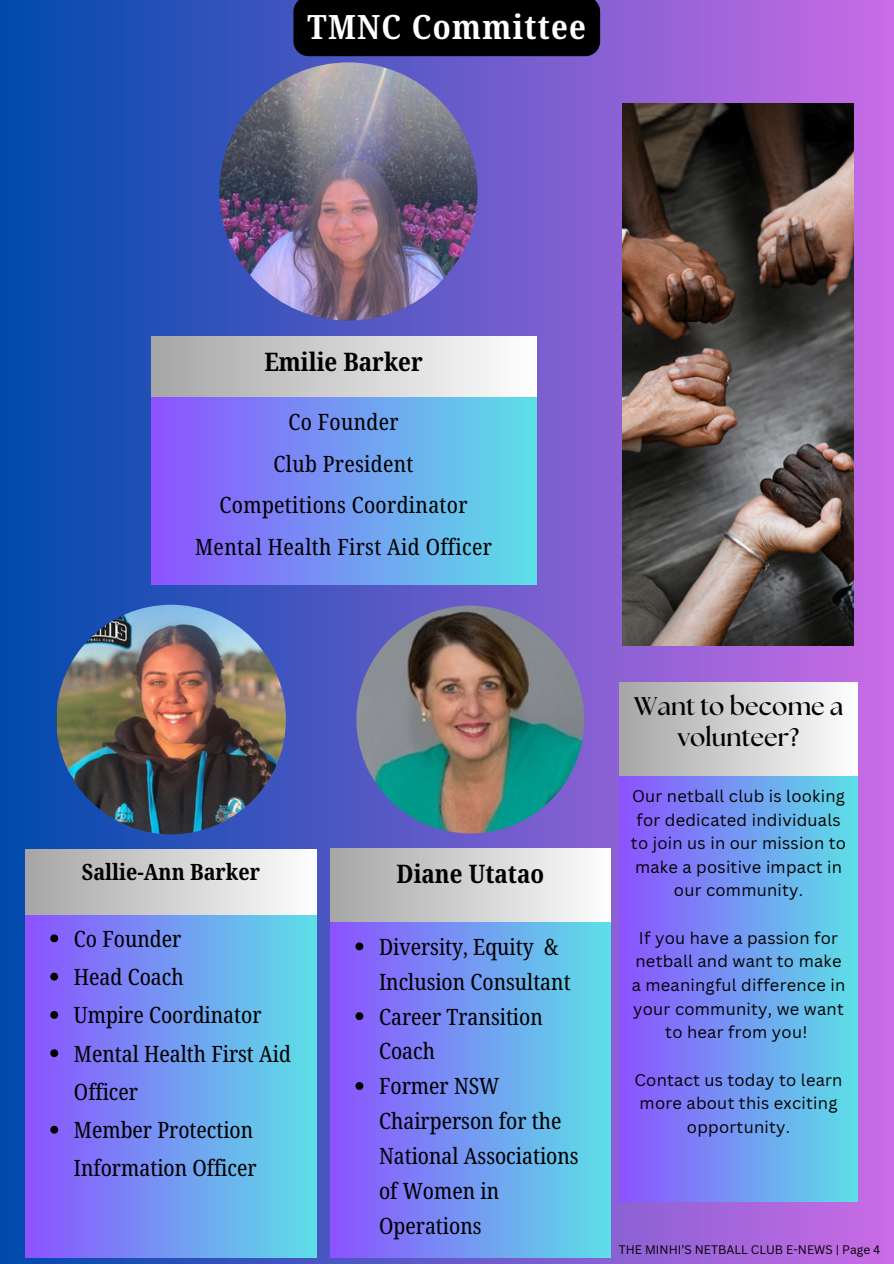
<style>
.page{position:relative;width:894px;height:1264px;background:#fff}
.page>*{position:absolute;margin:0;border:0;box-sizing:border-box;transform-origin:0 0}
.t1{font:700 33.45px "Noto Serif Ethiopic Condensed";letter-spacing:.04em;color:#fff}
.t2{font:700 25.5px "Noto Serif Ethiopic Condensed";color:#000}
.t3{font:700 25.5px/31.5px "The Seasons";color:#000;text-align:center}
.t4{font:22.5px/34.8px "Noto Serif Ethiopic Condensed";color:#000}
.t5{font:700 22.5px "Noto Serif Ethiopic Condensed";color:#000}
.t6{font:16.5px/23.7px "Canva Sans";letter-spacing:.015em;color:#000;text-align:center}
.t7{font:12px "Canva Sans";color:#000}
</style>
<div class="page">
<div style="left:0;top:0;width:893px;height:1263px;background:linear-gradient(to right,#004aad,#c96ce6)"></div>
<div style="left:151px;top:336px;width:385px;height:62px;background:linear-gradient(to right,#a6a6a6,#fefefe)"></div>
<div style="left:151px;top:398px;width:385px;height:186px;background:linear-gradient(to right,#8c52ff,#5ce0e6)"></div>
<div style="left:26px;top:849px;width:291px;height:66px;background:linear-gradient(to right,#a6a6a6,#fefefe)"></div>
<div style="left:26px;top:915px;width:291px;height:342px;background:linear-gradient(to right,#8c52ff,#5ce0e6)"></div>
<svg style="left:50px;top:934px;width:8px;height:8px"></svg>
<svg style="left:50px;top:972px;width:8px;height:8px"></svg>
<svg style="left:50px;top:1010px;width:8px;height:8px"></svg>
<svg style="left:50px;top:1049px;width:8px;height:8px"></svg>
<svg style="left:50px;top:1125px;width:8px;height:8px"></svg>
<div style="left:330px;top:848px;width:280px;height:75px;background:linear-gradient(to right,#a6a6a6,#fefefe)"></div>
<div style="left:330px;top:922px;width:280px;height:335px;background:linear-gradient(to right,#8c52ff,#5ddfe6)"></div>
<svg style="left:355px;top:942px;width:8px;height:8px"></svg>
<svg style="left:355px;top:1012px;width:8px;height:8px"></svg>
<svg style="left:355px;top:1081px;width:8px;height:8px"></svg>
<div style="left:619px;top:682px;width:238px;height:95px;background:linear-gradient(to right,#a6a6a6,#fefefe)"></div>
<div style="left:619px;top:776px;width:238px;height:425px;background:linear-gradient(to right,#8c51ff,#5ddfe6)"></div>
<img style="left:622px;top:103px;width:231px;height:542px">
<img style="left:219px;top:62px;width:258px;height:258px;border-radius:50%">
<img style="left:56px;top:604px;width:230px;height:230px;border-radius:50%">
<img style="left:356px;top:605px;width:228px;height:228px;border-radius:50%">
<div style="left:293px;top:0;width:307px;height:56px;background:#000"></div>
<p class="t1" style="left:307px;top:4px;width:280px">TMNC Committee</p>
<h1 class="t2" style="left:264px;top:344px;width:160px">Emilie Barker</h1>
<p class="t4" style="left:288px;top:404px;width:112px">Co Founder</p>
<p class="t4" style="left:273px;top:445px;width:141px">Club President</p>
<p class="t4" style="left:219px;top:487px;width:249px">Competitions Coordinator</p>
<p class="t4" style="left:195px;top:529px;width:298px">Mental Health First Aid Officer</p>
<p class="t5" style="left:82px;top:856px;width:180px">Sallie-Ann Barker</p>
<p class="t4" style="left:74px;top:920px;width:109px">Co Founder</p>
<p class="t4" style="left:74px;top:958px;width:111px">Head Coach</p>
<p class="t4" style="left:74px;top:997px;width:189px">Umpire Coordinator</p>
<p class="t4" style="left:74px;top:1033px;width:218px;line-height:38.2px">Mental Health First Aid<br>Officer</p>
<p class="t4" style="left:74px;top:1110px;width:184px;line-height:38.2px">Member Protection<br>Information Officer</p>
<p class="t2" style="left:396px;top:856px;width:149px">Diane Utatao</p>
<p class="t4" style="left:379px;top:928px;width:193px">Diversity, Equity &amp;<br>Inclusion Consultant</p>
<p class="t4" style="left:379px;top:998px;width:165px">Career Transition<br>Coach</p>
<p class="t4" style="left:379px;top:1068px;width:201px">Former NSW<br>Chairperson for the<br>National Associations of Women in<br>Operations</p>
<p class="t3" style="left:633px;top:691px;width:211px">Want to become a volunteer?</p>
<p class="t6" style="left:630px;top:783px;width:216px">Our netball club is looking for dedicated individuals to join us in our mission to make a positive impact in our community.</p>
<p class="t6" style="left:631px;top:925px;width:215px">If you have a passion for netball and want to make a meaningful difference in your community, we want to hear from you!</p>
<p class="t6" style="left:634px;top:1067px;width:209px">Contact us today to learn more about this exciting opportunity.</p>
<p class="t7" style="left:618px;top:1241px;width:263px">THE MINHI’S NETBALL CLUB E-NEWS | Page 4</p>
</div>
